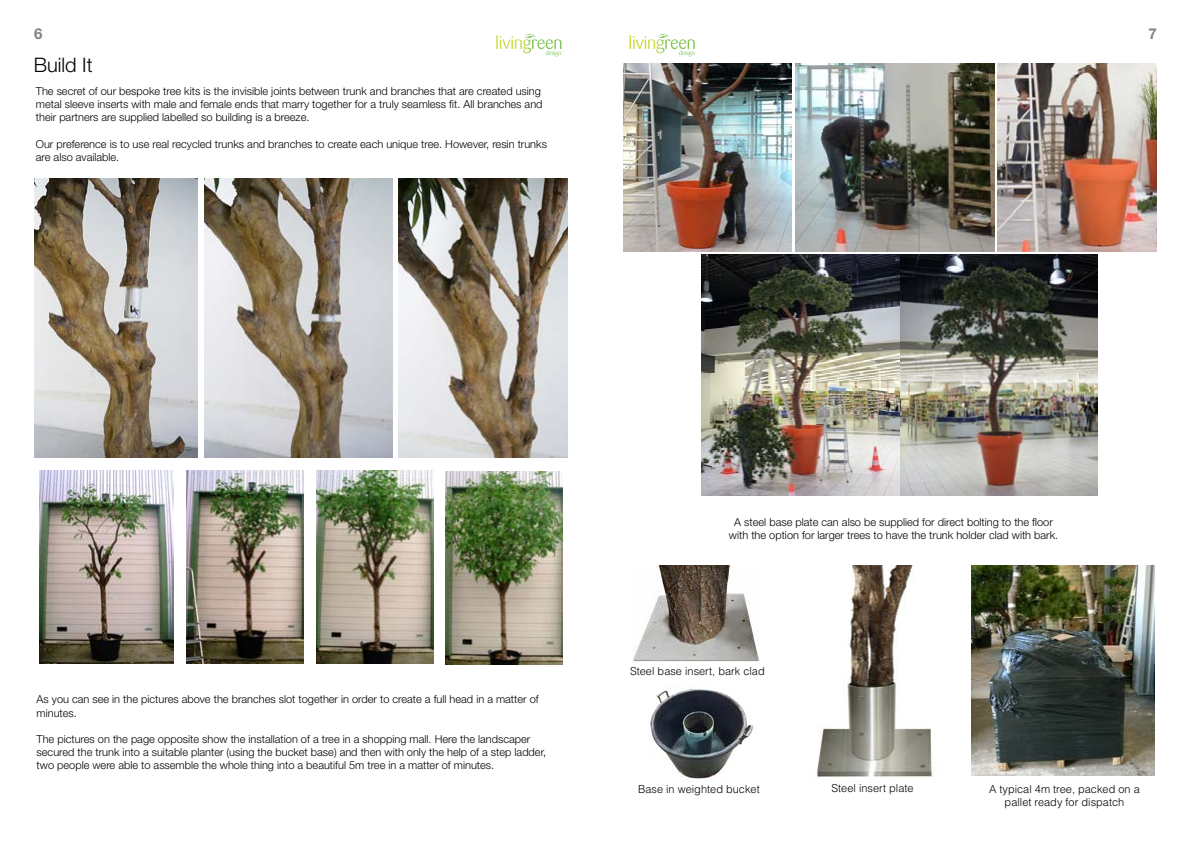
<style>
.page{position:relative;width:1191px;height:842px;background:#fff}
.page>*{position:absolute;margin:0;border:0;box-sizing:border-box;transform-origin:0 0}
.t1{font:300 20px "Helvetica Neue LT Std";color:#000}
.t2{font:700 15px "Helvetica Neue LT Std";color:#808285}
.t3{font:300 11px/13.2px "Helvetica Neue LT Std";color:#000}
.t4{font:300 11px/13.2px "Helvetica LT Std";color:#000;text-align:center}
</style>
<div class="page">
<img style="left:34px;top:178px;width:163px;height:279px">
<img style="left:398px;top:179px;width:169px;height:278px">
<img style="left:204px;top:178px;width:189px;height:279px">
<img style="left:39px;top:471px;width:134px;height:193px">
<img style="left:187px;top:471px;width:116px;height:193px">
<img style="left:446px;top:471px;width:116px;height:193px">
<img style="left:317px;top:471px;width:116px;height:193px">
<img style="left:624px;top:64px;width:167px;height:188px">
<img style="left:795px;top:64px;width:199px;height:188px">
<img style="left:997px;top:64px;width:160px;height:188px">
<img style="left:702px;top:255px;width:395px;height:241px">
<img style="left:650px;top:687px;width:104px;height:94px">
<img style="left:817px;top:565px;width:115px;height:212px">
<img style="left:971px;top:565px;width:184px;height:210px">
<img style="left:633px;top:565px;width:127px;height:99px">
<svg style="left:496px;top:34px;width:65px;height:23px"></svg>
<svg style="left:629px;top:34px;width:65px;height:23px"></svg>
<h2 class="t2" style="left:34px;top:24px;width:10px">6</h2>
<h2 class="t2" style="left:1148px;top:24px;width:10px">7</h2>
<h1 class="t1" style="left:34px;top:53px;width:60px">Build It</h1>
<p class="t3" style="left:36px;top:84px;width:508px">The secret of our bespoke tree kits is the invisible joints between trunk and branches that are created using metal sleeve inserts with male and female ends that marry together for a truly seamless fit. All branches and their partners are supplied labelled so building is a breeze.</p>
<p class="t3" style="left:36px;top:137px;width:512px">Our preference is to use real recycled trunks and branches to create each unique tree. However, resin trunks are also available.</p>
<p class="t3" style="left:37px;top:693px;width:503px">As you can see in the pictures above the branches slot together in order to create a full head in a matter of minutes.</p>
<p class="t3" style="left:37px;top:732px;width:511px">The pictures on the page opposite show the installation of a tree in a shopping mall. Here the landscaper secured the trunk into a suitable planter (using the bucket base) and then with only the help of a step ladder, two people were able to assemble the whole thing into a beautiful 5m tree in a matter of minutes.</p>
<p class="t3" style="left:729px;top:515px;width:331px;text-align:center">A steel base plate can also be supplied for direct bolting to the floor with the option for larger trees to have the trunk holder clad with bark.</p>
<p class="t4" style="left:630px;top:664px;width:136px">Steel base insert, bark clad</p>
<p class="t4" style="left:638px;top:782px;width:123px">Base in weighted bucket</p>
<p class="t4" style="left:831px;top:781px;width:84px">Steel insert plate</p>
<p class="t4" style="left:989px;top:782px;width:152px">A typical 4m tree, packed on a pallet ready for dispatch</p>
</div>
